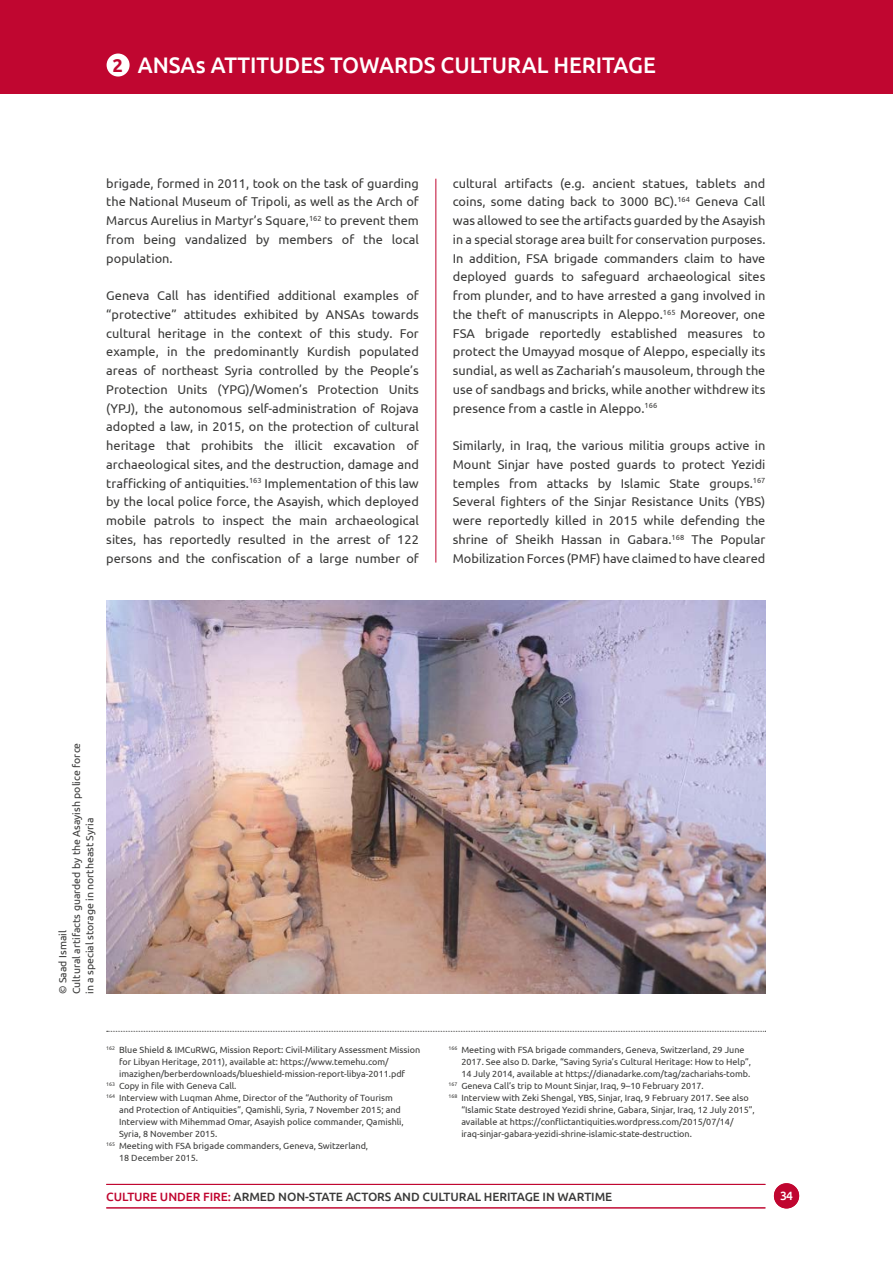
<style>
.page{position:relative;width:893px;height:1263px;background:#fff}
.page>*{position:absolute;margin:0;border:0;box-sizing:border-box;transform-origin:0 0}
.t1{font:500 22.5px "Ubuntu";color:#fff}
.t2{font:12.75px/18.8px "Ubuntu";color:#3a3a39;text-align:justify}
.t3{font:500 12px "Ubuntu";letter-spacing:-.005em;color:#3a3a39}
.t4{font:500 12px "Ubuntu";color:#fff}
.t5{font:10.5px/13.5px "Ubuntu";color:#3a3a39}
.t6{font:9px "Ubuntu";color:#3a3a39}
.s1{font-weight:700;font-size:18.45px;color:#c00630}
.s2{color:#c00630}
</style>
<div class="page">
<hr style="left:436px;top:179px;width:1px;height:384px;background:#c00630">
<svg style="left:107px;top:1031px;width:659px;height:1px"></svg>
<img style="left:106px;top:600px;width:659px;height:394px">
<div style="left:0;top:0;width:893px;height:94px;background:#c00630"></div>
<div style="left:774px;top:1183px;width:25px;height:25px;background:#c00630;border-radius:50%"></div>
<div style="left:107px;top:54px;width:23px;height:23px;background:#fff;border-radius:50%"></div>
<hr style="left:106px;top:1207px;width:659px;height:1px;background:#c00630">
<hr style="left:106px;top:1184px;width:659px;height:1px;background:#c00630">
<h1 class="t1" style="left:113px;top:51px;width:545px"><span class="s1">2</span> ANSAs ATTITUDES TOWARDS CULTURAL HERITAGE</h1>
<p class="t2" style="left:106px;top:173px;width:314px">brigade, formed in 2011, took on the task of guarding the National Museum of Tripoli, as well as the Arch of Marcus Aurelius in Martyr’s Square,<sup>162</sup> to prevent them from being vandalized by members of the local population.</p>
<p class="t2" style="left:106px;top:286px;width:314px">Geneva Call has identified additional examples of “protective” attitudes exhibited by ANSAs towards cultural heritage in the context of this study. For example, in the predominantly Kurdish populated areas of northeast Syria controlled by the People’s Protection Units (YPG)/Women’s Protection Units (YPJ), the autonomous self-administration of Rojava adopted a law, in 2015, on the protection of cultural heritage that prohibits the illicit excavation of archaeological sites, and the destruction, damage and trafficking of antiquities.<sup>163</sup> Implementation of this law by the local police force, the Asayish, which deployed mobile patrols to inspect the main archaeological sites, has reportedly resulted in the arrest of 122 persons and the confiscation of a large number of</p>
<p class="t2" style="left:453px;top:173px;width:314px">cultural artifacts (e.g. ancient statues, tablets and coins, some dating back to 3000 BC).<sup>164</sup> Geneva Call was allowed to see the artifacts guarded by the Asayish in a special storage area built for conservation purposes.<br>In addition, FSA brigade commanders claim to have deployed guards to safeguard archaeological sites from plunder, and to have arrested a gang involved in the theft of manuscripts in Aleppo.<sup>165</sup> Moreover, one FSA brigade reportedly established measures to protect the Umayyad mosque of Aleppo, especially its sundial, as well as Zachariah’s mausoleum, through the use of sandbags and bricks, while another withdrew its presence from a castle in Aleppo.<sup>166</sup></p>
<p class="t2" style="left:453px;top:436px;width:314px">Similarly, in Iraq, the various militia groups active in Mount Sinjar have posted guards to protect Yezidi temples from attacks by Islamic State groups.<sup>167<br></sup>Several fighters of the Sinjar Resistance Units (YBS) were reportedly killed in 2015 while defending the shrine of Sheikh Hassan in Gabara.<sup>168</sup> The Popular Mobilization Forces (PMF) have claimed to have cleared</p>
<p class="t5" style="left:56px;top:994px;width:253px;rotate:-90deg">© Saad Ismail<br>Cultural artifacts guarded by the Asayish police force in a special storage in northeast Syria</p>
<p class="t6" style="left:106px;top:1044px;width:316px"><sup>162</sup> Blue Shield &amp; IMCuRWG, Mission Report: Civil-Military Assessment Mission</p>
<p class="t6" style="left:119px;top:1056px;width:271px">for Libyan Heritage, 2011), available at: https://www.temehu.com/</p>
<p class="t6" style="left:119px;top:1068px;width:288px">imazighen/berberdownloads/blueshield-mission-report-libya-2011.pdf</p>
<p class="t6" style="left:106px;top:1080px;width:132px"><sup>163</sup> Copy in file with Geneva Call.</p>
<p class="t6" style="left:106px;top:1092px;width:288px"><sup>164</sup> Interview with Luqman Ahme, Director of the “Authority of Tourism</p>
<p class="t6" style="left:119px;top:1104px;width:283px">and Protection of Antiquities”, Qamishli, Syria, 7 November 2015; and</p>
<p class="t6" style="left:119px;top:1116px;width:286px">Interview with Mihemmad Omar, Asayish police commander, Qamishli,</p>
<p class="t6" style="left:119px;top:1128px;width:100px">Syria, 8 November 2015.</p>
<p class="t6" style="left:106px;top:1140px;width:263px"><sup>165</sup> Meeting with FSA brigade commanders, Geneva, Switzerland,</p>
<p class="t6" style="left:119px;top:1152px;width:81px">18 December 2015.</p>
<p class="t6" style="left:449px;top:1044px;width:298px"><sup>166</sup> Meeting with FSA brigade commanders, Geneva, Switzerland, 29 June</p>
<p class="t6" style="left:461px;top:1056px;width:291px">2017. See also D. Darke, “Saving Syria’s Cultural Heritage: How to Help”,</p>
<p class="t6" style="left:461px;top:1068px;width:290px">14 July 2014, available at https://dianadarke.com/tag/zachariahs-tomb.</p>
<p class="t6" style="left:449px;top:1080px;width:257px"><sup>167</sup> Geneva Call’s trip to Mount Sinjar, Iraq, 9–10 February 2017.</p>
<p class="t6" style="left:449px;top:1092px;width:302px"><sup>168</sup> Interview with Zeki Shengal, YBS, Sinjar, Iraq, 9 February 2017. See also</p>
<p class="t6" style="left:461px;top:1104px;width:295px">“Islamic State destroyed Yezidi shrine, Gabara, Sinjar, Iraq, 12 July 2015”,</p>
<p class="t6" style="left:461px;top:1116px;width:274px">available at https://conflictantiquities.wordpress.com/2015/07/14/</p>
<p class="t6" style="left:461px;top:1128px;width:232px">iraq-sinjar-gabara-yezidi-shrine-islamic-state-destruction.</p>
<p class="t3" style="left:106px;top:1189px;width:507px"><span class="s2">CULTURE UNDER FIRE:</span> ARMED NON-STATE ACTORS AND CULTURAL HERITAGE IN WARTIME</p>
<p class="t4" style="left:780px;top:1188px;width:15px">34</p>
</div>
